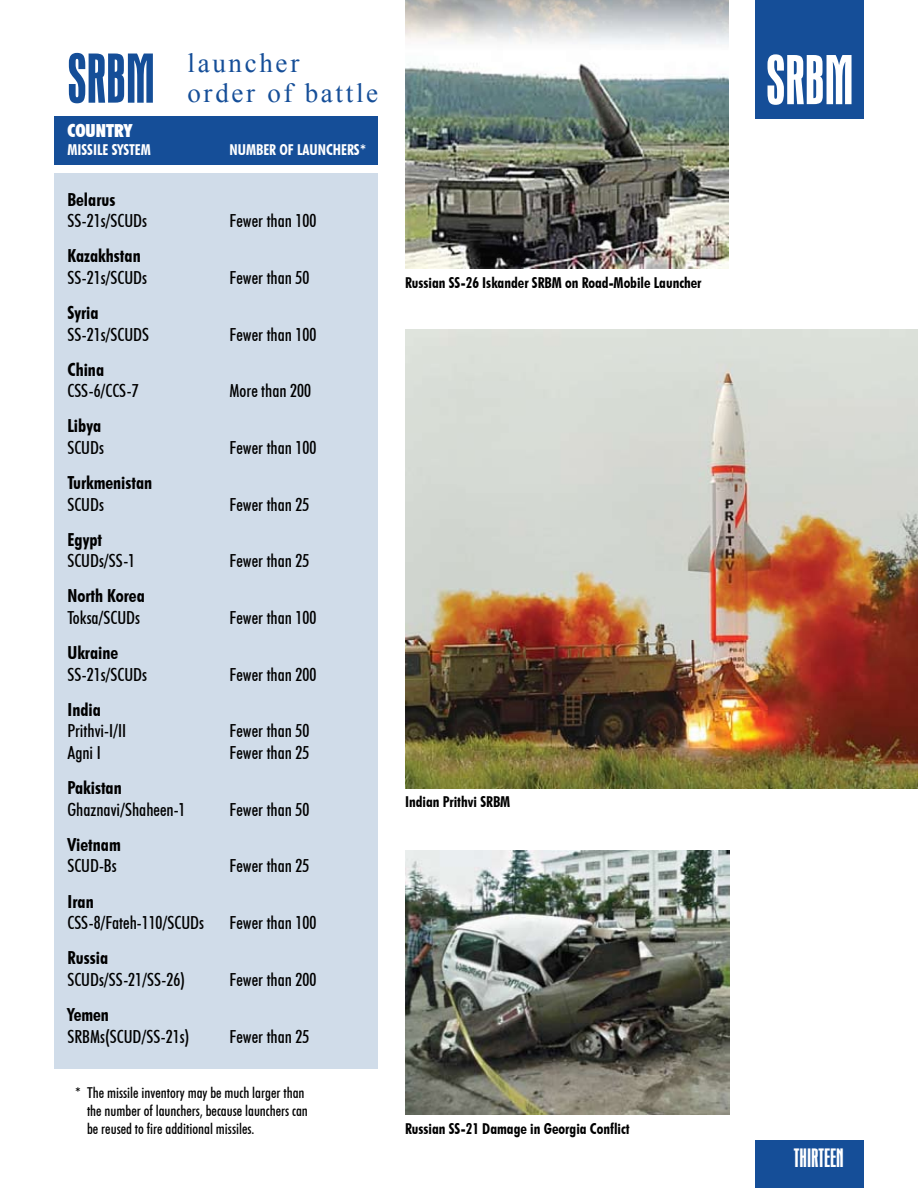
<style>
.page{position:relative;width:918px;height:1188px;background:#fff}
.page>*{position:absolute;margin:0;border:0;box-sizing:border-box;transform-origin:0 0}
.t1{font:condensed 72px "Aurora BT";color:#fff}
.t2{font:condensed 72px "Aurora BT";color:#154e98}
.t3{font:27px/30px "Times New Roman";letter-spacing:.1em;color:#154e98}
.t4{font:condensed 27px "Aurora BT";color:#fff}
.t5{font:500 condensed 18px "Futura BT";color:#000}
.t6{font:700 condensed 18px "Futura BT";color:#000}
.t7{font:900 condensed 18px "Futura BT";color:#fff}
.t8{font:500 condensed 15px/18px "Futura BT";color:#000}
.t9{font:700 condensed 15px "Futura BT";color:#000}
.t10{font:700 condensed 15px "Futura BT";color:#fff}
</style>
<div class="page">
<div style="left:54px;top:173px;width:324px;height:896px;background:#d0dce9"></div>
<div style="left:54px;top:116px;width:324px;height:49px;background:#154e98"></div>
<div style="left:756px;top:0;width:108px;height:118px;background:#154e98"></div>
<div style="left:756px;top:1140px;width:108px;height:48px;background:#154e98"></div>
<img style="left:405px;top:330px;width:513px;height:459px">
<img style="left:405px;top:0;width:324px;height:268px">
<img style="left:405px;top:850px;width:324px;height:264px">
<h1 class="t2" style="left:68px;top:41px;width:89px">SRBM</h1>
<h2 class="t3" style="left:187px;top:48px;width:192px">launcher<br>order of battle</h2>
<p class="t7" style="left:68px;top:120px;width:67px">COUNTRY</p>
<p class="t10" style="left:68px;top:141px;width:85px">MISSILE SYSTEM</p>
<p class="t10" style="left:230px;top:141px;width:138px">NUMBER OF LAUNCHERS*</p>
<p class="t6" style="left:68px;top:188px;width:50px">Belarus</p>
<p class="t5" style="left:68px;top:210px;width:81px">SS-21s/SCUDs</p>
<p class="t5" style="left:230px;top:210px;width:88px">Fewer than 100</p>
<p class="t6" style="left:68px;top:245px;width:75px">Kazakhstan</p>
<p class="t5" style="left:68px;top:267px;width:81px">SS-21s/SCUDs</p>
<p class="t5" style="left:230px;top:267px;width:81px">Fewer than 50</p>
<p class="t6" style="left:68px;top:302px;width:33px">Syria</p>
<p class="t5" style="left:68px;top:323px;width:83px">SS-21s/SCUDS</p>
<p class="t5" style="left:230px;top:323px;width:88px">Fewer than 100</p>
<p class="t6" style="left:68px;top:358px;width:38px">China</p>
<p class="t5" style="left:68px;top:380px;width:73px">CSS-6/CCS-7</p>
<p class="t5" style="left:230px;top:380px;width:83px">More than 200</p>
<p class="t6" style="left:68px;top:415px;width:35px">Libya</p>
<p class="t5" style="left:68px;top:437px;width:38px">SCUDs</p>
<p class="t5" style="left:230px;top:437px;width:88px">Fewer than 100</p>
<p class="t6" style="left:68px;top:472px;width:86px">Turkmenistan</p>
<p class="t5" style="left:68px;top:493px;width:38px">SCUDs</p>
<p class="t5" style="left:230px;top:493px;width:81px">Fewer than 25</p>
<p class="t6" style="left:68px;top:528px;width:36px">Egypt</p>
<p class="t5" style="left:68px;top:550px;width:69px">SCUDs/SS-1</p>
<p class="t5" style="left:230px;top:550px;width:81px">Fewer than 25</p>
<p class="t6" style="left:68px;top:585px;width:79px">North Korea</p>
<p class="t5" style="left:68px;top:607px;width:74px">Toksa/SCUDs</p>
<p class="t5" style="left:230px;top:607px;width:88px">Fewer than 100</p>
<p class="t6" style="left:68px;top:642px;width:52px">Ukraine</p>
<p class="t5" style="left:68px;top:663px;width:81px">SS-21s/SCUDs</p>
<p class="t5" style="left:230px;top:663px;width:88px">Fewer than 200</p>
<p class="t6" style="left:68px;top:699px;width:35px">India</p>
<p class="t5" style="left:68px;top:720px;width:60px">Prithvi-I/II</p>
<p class="t5" style="left:230px;top:720px;width:81px">Fewer than 50</p>
<p class="t5" style="left:68px;top:742px;width:35px">Agni I</p>
<p class="t5" style="left:230px;top:742px;width:81px">Fewer than 25</p>
<p class="t6" style="left:68px;top:777px;width:56px">Pakistan</p>
<p class="t5" style="left:68px;top:798px;width:120px">Ghaznavi/Shaheen-1</p>
<p class="t5" style="left:230px;top:798px;width:81px">Fewer than 50</p>
<p class="t6" style="left:68px;top:834px;width:55px">Vietnam</p>
<p class="t5" style="left:68px;top:855px;width:51px">SCUD-Bs</p>
<p class="t5" style="left:230px;top:855px;width:81px">Fewer than 25</p>
<p class="t6" style="left:68px;top:890px;width:28px">Iran</p>
<p class="t5" style="left:68px;top:912px;width:138px">CSS-8/Fateh-110/SCUDs</p>
<p class="t5" style="left:230px;top:912px;width:88px">Fewer than 100</p>
<p class="t6" style="left:68px;top:947px;width:42px">Russia</p>
<p class="t5" style="left:68px;top:969px;width:119px">SCUDs/SS-21/SS-26)</p>
<p class="t5" style="left:230px;top:969px;width:88px">Fewer than 200</p>
<p class="t6" style="left:68px;top:1004px;width:43px">Yemen</p>
<p class="t5" style="left:68px;top:1025px;width:124px">SRBMs(SCUD/SS-21s)</p>
<p class="t5" style="left:230px;top:1025px;width:81px">Fewer than 25</p>
<p class="t8" style="left:87px;top:1083px;width:222px;text-indent:-12px">* The missile inventory may be much larger than the number of launchers, because launchers can be reused to fire additional missiles.</p>
<p class="t9" style="left:405px;top:274px;width:298px">Russian SS-26 Iskander SRBM on Road-Mobile Launcher</p>
<p class="t9" style="left:405px;top:792px;width:107px">Indian Prithvi SRBM</p>
<p class="t9" style="left:405px;top:1119px;width:226px">Russian SS-21 Damage in Georgia Conflict</p>
<h1 class="t1" style="left:766px;top:42px;width:89px">SRBM</h1>
<h2 class="t4" style="left:794px;top:1143px;width:51px">THIRTEEN</h2>
</div>
